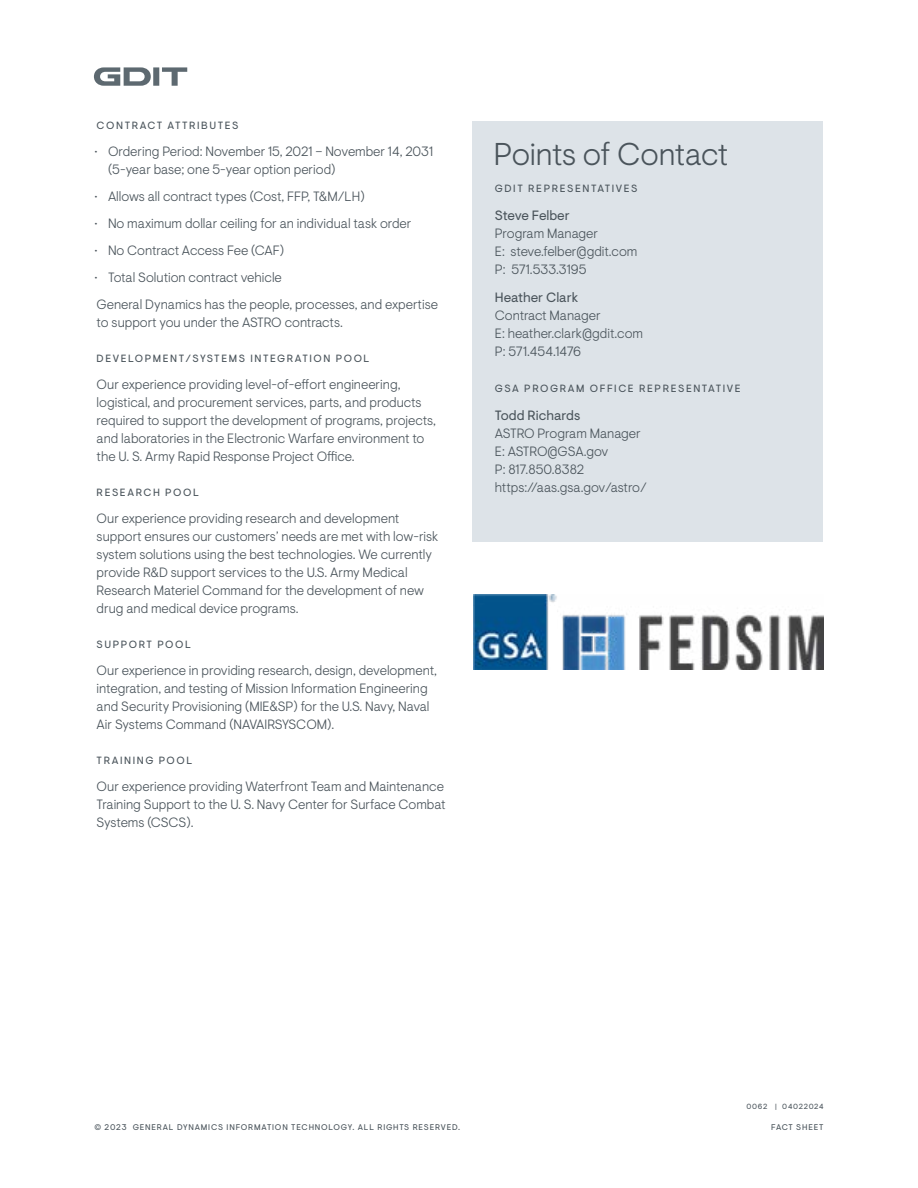
<style>
.page{position:relative;width:918px;height:1188px;background:#fff}
.page>*{position:absolute;margin:0;border:0;box-sizing:border-box;transform-origin:0 0}
.t1{font:300 31.5px "Visuelt Pro";letter-spacing:-.015em;color:#4a545b}
.t2{font:300 13.5px/18px "Visuelt Pro";color:#4a545b}
.t3{font:13.5px "Visuelt Pro";color:#4a545b}
.t4{font:10.5px "Visuelt Pro";letter-spacing:.15em;color:#4a545b}
.t5{font:8.25px "Visuelt Pro";letter-spacing:.1em;color:#4a545b}
.t6{font:7.5px "Visuelt Pro";letter-spacing:.095em;color:#4a545b}
</style>
<div class="page">
<svg style="left:94px;top:67px;width:93px;height:19px"></svg>
<div style="left:472px;top:122px;width:352px;height:420px;background:#dde3e8"></div>
<img style="left:473px;top:595px;width:351px;height:74px">
<p class="t4" style="left:97px;top:120px;width:143px">CONTRACT ATTRIBUTES</p>
<p class="t2" style="left:108px;top:143px;width:327px;text-indent:-13px">• Ordering Period: November 15, 2021 – November 14, 2031 (5-year base; one 5-year option period)</p>
<p class="t2" style="left:95px;top:188px;width:272px">• Allows all contract types (Cost, FFP, T&amp;M/LH)</p>
<p class="t2" style="left:95px;top:215px;width:318px">• No maximum dollar ceiling for an individual task order</p>
<p class="t2" style="left:95px;top:242px;width:191px">• No Contract Access Fee (CAF)</p>
<p class="t2" style="left:95px;top:264px;width:345px;line-height:27px">• Total Solution contract vehicle<br>General Dynamics has the people, processes, and expertise</p>
<p class="t2" style="left:97px;top:314px;width:248px">to support you under the ASTRO contracts.</p>
<p class="t4" style="left:97px;top:352px;width:274px">DEVELOPMENT/SYSTEMS INTEGRATION POOL</p>
<p class="t2" style="left:97px;top:376px;width:341px">Our experience providing level-of-effort engineering, logistical, and procurement services, parts, and products required to support the development of programs, projects, and laboratories in the Electronic Warfare environment to the U. S. Army Rapid Response Project Office.</p>
<p class="t4" style="left:97px;top:486px;width:104px">RESEARCH POOL</p>
<p class="t2" style="left:97px;top:509px;width:343px">Our experience providing research and development support ensures our customers’ needs are met with low-risk system solutions using the best technologies. We currently provide R&amp;D support services to the U.S. Army Medical Research Materiel Command for the development of new drug and medical device programs.</p>
<p class="t4" style="left:97px;top:638px;width:96px">SUPPORT POOL</p>
<p class="t2" style="left:97px;top:661px;width:342px">Our experience in providing research, design, development, integration, and testing of Mission Information Engineering and Security Provisioning (MIE&amp;SP) for the U.S. Navy, Naval Air Systems Command (NAVAIRSYSCOM).</p>
<p class="t4" style="left:97px;top:754px;width:97px">TRAINING POOL</p>
<p class="t2" style="left:97px;top:777px;width:350px;text-align:justify">Our experience providing Waterfront Team and Maintenance Training Support to the U. S. Navy Center for Surface Combat Systems (CSCS).</p>
<h1 class="t1" style="left:494px;top:136px;width:236px">Points of Contact</h1>
<p class="t4" style="left:495px;top:182px;width:144px">GDIT REPRESENTATIVES</p>
<p class="t3" style="left:495px;top:207px;width:76px">Steve Felber</p>
<p class="t2" style="left:495px;top:225px;width:144px">Program Manager<br>E: steve.felber@gdit.com<br>P: 571.533.3195</p>
<p class="t3" style="left:495px;top:289px;width:85px">Heather Clark</p>
<p class="t2" style="left:495px;top:307px;width:150px">Contract Manager<br>E: heather.clark@gdit.com<br>P: 571.454.1476</p>
<p class="t4" style="left:495px;top:382px;width:247px">GSA PROGRAM OFFICE REPRESENTATIVE</p>
<p class="t3" style="left:495px;top:407px;width:87px">Todd Richards</p>
<p class="t2" style="left:495px;top:425px;width:154px">ASTRO Program Manager<br>E: ASTRO@GSA.gov<br>P: 817.850.8382 https://aas.gsa.gov/astro/</p>
<p class="t6" style="left:746px;top:1102px;width:79px">0062 | 04022024</p>
<p class="t5" style="left:94px;top:1123px;width:367px">© 2023 GENERAL DYNAMICS INFORMATION TECHNOLOGY. ALL RIGHTS RESERVED.</p>
<p class="t5" style="left:771px;top:1123px;width:54px">FACT SHEET</p>
</div>
